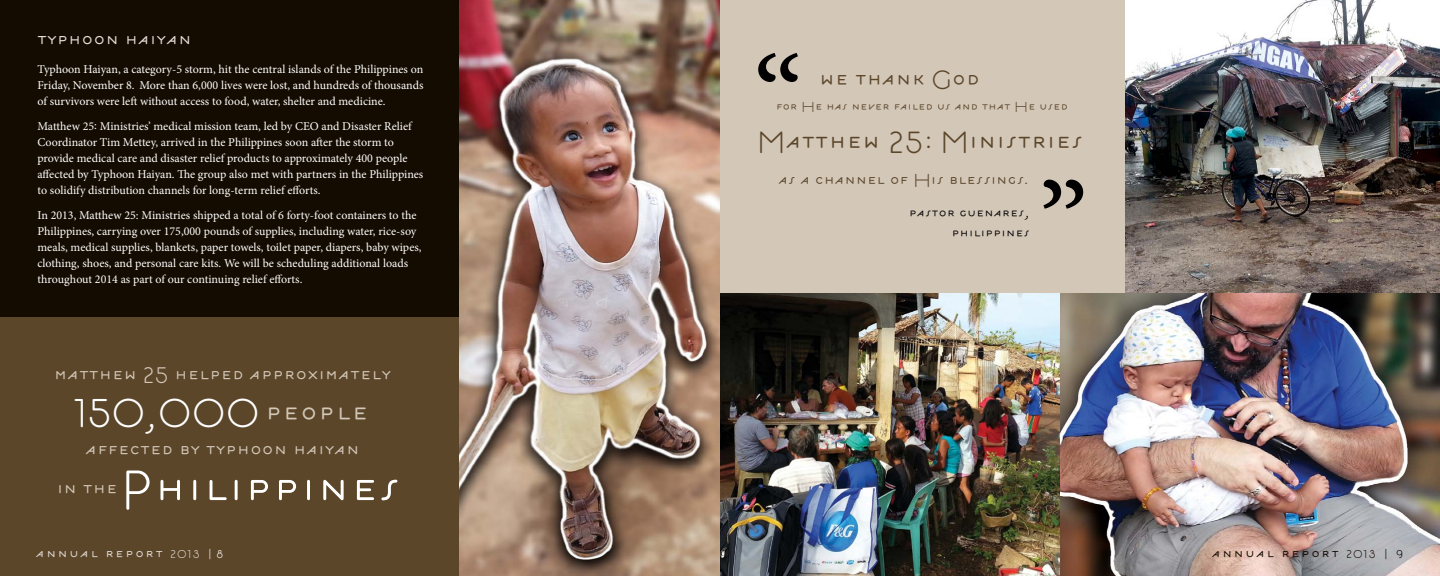
<style>
.page{position:relative;width:1440px;height:576px;background:#fff}
.page>*{position:absolute;margin:0;border:0;box-sizing:border-box;transform-origin:0 0}
.t1{font:126.1px "Minion Pro";color:#000}
.t2{font:59.1px "Estilo";letter-spacing:.025em;color:#fff}
.t3{font:42.5px "Estilo";color:#fff}
.t4{font:35px "Estilo";letter-spacing:.05em;color:#d3c7b8}
.t5{font:32.4px "Estilo";letter-spacing:.025em;color:#5b462a}
.t6{font:28px "Estilo";letter-spacing:.025em;color:#5b462a}
.t7{font:24px "Estilo";letter-spacing:.025em;color:#e4dcd7}
.t8{font:23.9px/39.1px "Estilo";letter-spacing:.025em;color:#d3c7b8}
.t9{font:19.8px "Estilo";letter-spacing:.025em;color:#5b462a}
.t10{font:18px "Estilo";letter-spacing:.1em;color:#e4dcd7}
.t11{font:18px "Estilo";letter-spacing:.1em;color:#140b01}
.t12{font:16.8px/20.2px "Estilo";letter-spacing:.025em;color:#000;text-align:right}
.t13{font:15.3px "Estilo";letter-spacing:.025em;color:#5b462a}
.t14{font:12px/16px "Minion Pro";color:#fff}
.s1{font-size:12px}
.s2{font-size:12px;color:#fff}
.s3{font-size:12px;color:#000}
</style>
<div class="page">
<img style="left:1060px;top:292px;width:380px;height:284px">
<div style="left:0;top:313px;width:469px;height:263px;background:#5b462a"></div>
<img style="left:720px;top:292px;width:340px;height:284px">
<img style="left:1125px;top:0;width:315px;height:292px">
<div style="left:0;top:0;width:469px;height:316px;background:#140b01"></div>
<div style="left:720px;top:0;width:405px;height:292px;background:#d3c7b8"></div>
<img style="left:459px;top:0;width:261px;height:576px">
<h3 class="t7" style="left:37px;top:25px;width:156px">typhoon haiyan</h3>
<p class="t14" style="left:37px;top:61px;width:387px;text-align:justify">Typhoon Haiyan, a category-5 storm, hit the central islands of the Philippines on Friday, November 8. More than 6,000 lives were lost, and hundreds of thousands of survivors were left without access to food, water, shelter and medicine.</p>
<p class="t14" style="left:37px;top:118px;width:387px">Matthew 25: Ministries’ medical mission team, led by CEO and Disaster Relief Coordinator Tim Mettey, arrived in the Philippines soon after the storm to provide medical care and disaster relief products to approximately 400 people affected by Typhoon Haiyan. The group also met with partners in the Philippines to solidify distribution channels for long-term relief efforts.</p>
<p class="t14" style="left:37px;top:207px;width:386px">In 2013, Matthew 25: Ministries shipped a total of 6 forty-foot containers to the Philippines, carrying over 175,000 pounds of supplies, including water, rice-soy meals, medical supplies, blankets, paper towels, toilet paper, diapers, baby wipes, clothing, shoes, and personal care kits. We will be scheduling additional loads throughout 2014 as part of our continuing relief efforts.</p>
<h3 class="t8" style="left:54px;top:355px;width:338px">matthew 25 helped approximately</h3>
<h3 class="t4" style="left:266px;top:392px;width:104px">people</h3>
<h3 class="t3" style="left:75px;top:386px;width:187px">150,000</h3>
<h3 class="t8" style="left:57px;top:431px;width:304px;text-indent:29px">affected by typhoon haiyan in the</h3>
<h2 class="t2" style="left:120px;top:453px;width:281px">Philippines</h2>
<h1 class="t1" style="left:753px;top:19px;width:52px">“</h1>
<h3 class="t6" style="left:819px;top:62px;width:162px">we thank God</h3>
<p class="t13" style="left:776px;top:97px;width:293px">for He has never failed us and that He used</p>
<h3 class="t5" style="left:757px;top:122px;width:327px">Matthew 25: Ministries</h3>
<h1 class="t1" style="left:1088px;top:243px;width:52px;rotate:-180deg">“</h1>
<h3 class="t9" style="left:779px;top:168px;width:252px">as a channel of His blessings.</h3>
<h3 class="t12" style="left:909px;top:203px;width:122px">pastor guenares, philippines</h3>
<h3 class="t10" style="left:36px;top:543px;width:189px">annual report <span class="s1">2013</span> <span class="s2">| 8</span></h3>
<h3 class="t11" style="left:1212px;top:543px;width:193px">annual report <span class="s1">2013</span> <span class="s3">| 9</span></h3>
</div>
